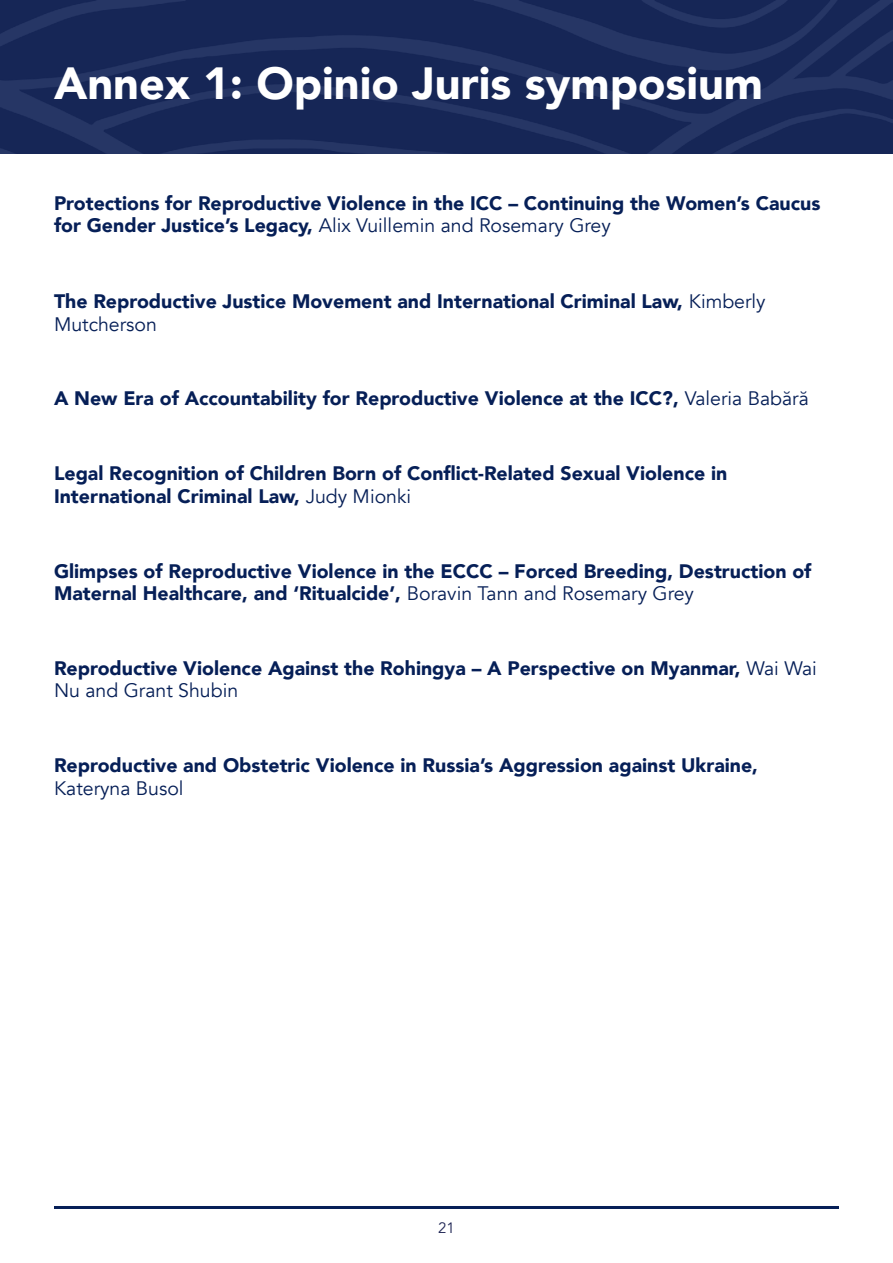
<style>
.page{position:relative;width:893px;height:1263px;background:#fff}
.page>*{position:absolute;margin:0;border:0;box-sizing:border-box;transform-origin:0 0}
.t1{font:900 45px "Avenir";color:#fff}
.t2{font:900 19.5px/22.5px "Avenir";color:#061f57}
.t3{font:19.5px "Avenir";color:#061f57}
.t4{font:15px "Avenir";color:#1f2554}
.s1{font-weight:400}
</style>
<div class="page">
<hr style="left:54px;top:1206px;width:785px;height:3px;background:#061f57">
<img style="left:0;top:0;width:893px;height:153px">
<h1 class="t1" style="left:54px;top:45px;width:711px">Annex 1: Opinio Juris symposium</h1>
<p class="t2" style="left:54px;top:191px;width:768px">Protections for Reproductive Violence in the ICC – Continuing the Women’s Caucus for Gender Justice’s Legacy, <span class="s1">Alix Vuillemin and Rosemary Grey</span></p>
<p class="t2" style="left:54px;top:290px;width:713px">The Reproductive Justice Movement and International Criminal Law, <span class="s1">Kimberly<br>Mutcherson</span></p>
<p class="t2" style="left:54px;top:387px;width:756px">A New Era of Accountability for Reproductive Violence at the ICC?, <span class="s1">Valeria Babără</span></p>
<p class="t2" style="left:54px;top:462px;width:675px">Legal Recognition of Children Born of Conflict-Related Sexual Violence in<br>International Criminal Law, <span class="s1">Judy Mionki</span></p>
<p class="t2" style="left:54px;top:559px;width:759px">Glimpses of Reproductive Violence in the ECCC – Forced Breeding, Destruction of<br>Maternal Healthcare, and ‘Ritualcide’, <span class="s1">Boravin Tann and Rosemary Grey</span></p>
<p class="t2" style="left:54px;top:656px;width:764px">Reproductive Violence Against the Rohingya – A Perspective on Myanmar, <span class="s1">Wai Wai<br>Nu and Grant Shubin</span></p>
<p class="t2" style="left:54px;top:754px;width:706px">Reproductive and Obstetric Violence in Russia’s Aggression against Ukraine,</p>
<p class="t3" style="left:54px;top:776px;width:131px">Kateryna Busol</p>
<p class="t4" style="left:438px;top:1218px;width:18px">21</p>
</div>
